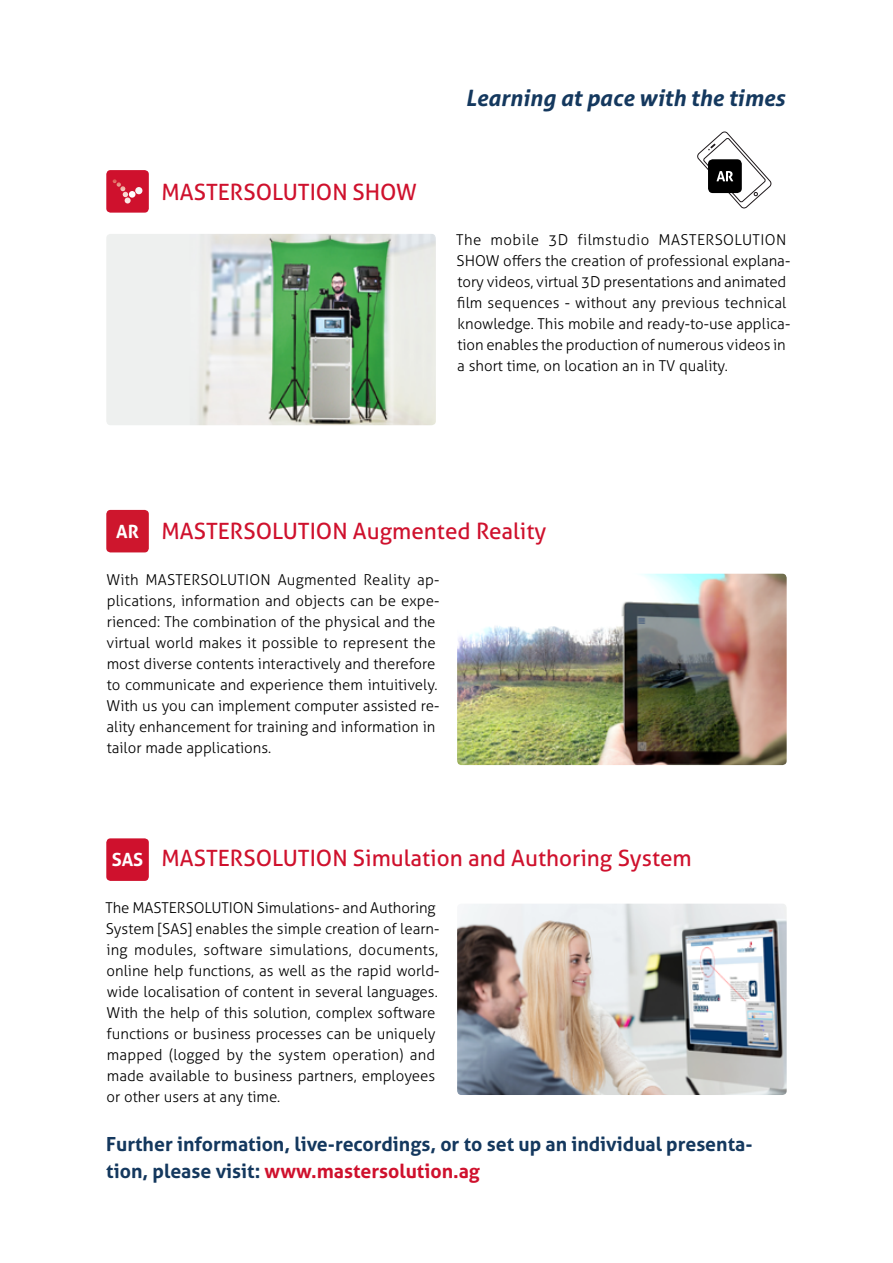
<style>
.page{position:relative;width:893px;height:1263px;background:#fff}
.page>*{position:absolute;margin:0;border:0;box-sizing:border-box;transform-origin:0 0}
.S2_-_Große_Überschri{font:22.5px "Aller";color:#cf112d}
.Titel_-_Beschreibung{font:italic 700 22.5px "Aller";color:#14385e}
.S2_-_Hinweis_Interne{font:700 19.5px/27px "Aller";color:#14385e}
.Titel_-_Produktname{font:700 18.15px "Aller";color:#fff}
.Copy_10p{font:300 15px/21px "Aller";color:#000}
.s1{color:#cf112d}
</style>
<div class="page">
<img style="left:106px;top:234px;width:330px;height:191px">
<img style="left:457px;top:904px;width:330px;height:191px">
<div style="left:106px;top:838px;width:43px;height:43px;background:#cf112d;border-radius:4px"></div>
<div style="left:106px;top:170px;width:43px;height:43px;background:#cf112d;border-radius:4px"></div>
<svg style="left:113px;top:179px;width:18px;height:24px"></svg>
<div style="left:129px;top:191px;width:6px;height:7px;background:#fff;border-radius:50%"></div>
<div style="left:135px;top:187px;width:7px;height:7px;background:#f6f6f6;border-radius:50%"></div>
<img style="left:457px;top:574px;width:330px;height:191px">
<div style="left:106px;top:510px;width:43px;height:42px;background:#ce162d;border-radius:4px"></div>
<svg style="left:697px;top:131px;width:74px;height:78px"></svg>
<p class="S2_-_Große_Überschri" style="left:162px;top:178px;width:257px">MASTERSOLUTION SHOW</p>
<p class="Titel_-_Beschreibung" style="left:465px;top:84px;width:321px">Learning at pace with the times</p>
<p class="Copy_10p" style="left:456px;top:229px;width:336px">The mobile 3D filmstudio MASTERSOLUTION SHOW offers the creation of professional explana&shy;tory videos, virtual 3D presentations and animated film sequences - without any previous technical knowledge. This mobile and ready-to-use applica&shy;tion enables the production of numerous videos in a short time, on location an in TV quality.</p>
<p class="S2_-_Große_Überschri" style="left:162px;top:518px;width:386px">MASTERSOLUTION Augmented Reality</p>
<p class="Copy_10p" style="left:106px;top:569px;width:335px">With MASTERSOLUTION Augmented Reality ap&shy;plications, information and objects can be expe&shy;rienced: The combination of the physical and the virtual world makes it possible to represent the most diverse contents interactively and therefore to communicate and experience them intuitively.<br>With us you can implement computer assisted re&shy;ality enhancement for training and information in tailor made applications.</p>
<p class="Titel_-_Produktname" style="left:116px;top:520px;width:24px">AR</p>
<p class="S2_-_Große_Überschri" style="left:162px;top:844px;width:532px">MASTERSOLUTION Simulation and Authoring System</p>
<p class="Copy_10p" style="left:105px;top:897px;width:336px">The MASTERSOLUTION Simulations- and Authoring System [SAS] enables the simple creation of learn&shy;ing modules, software simulations, documents, online help functions, as well as the rapid world&shy;wide localisation of content in several languages.<br>With the help of this solution, complex software functions or business processes can be uniquely mapped (logged by the system operation) and made available to business partners, employees or other users at any time.</p>
<p class="Titel_-_Produktname" style="left:112px;top:848px;width:33px">SAS</p>
<p class="S2_-_Hinweis_Interne" style="left:106px;top:1130px;width:648px">Further information, live-recordings, or to set up an individual presenta&shy;tion, please visit: <span class="s1">www.mastersolution.ag</span></p>
</div>
